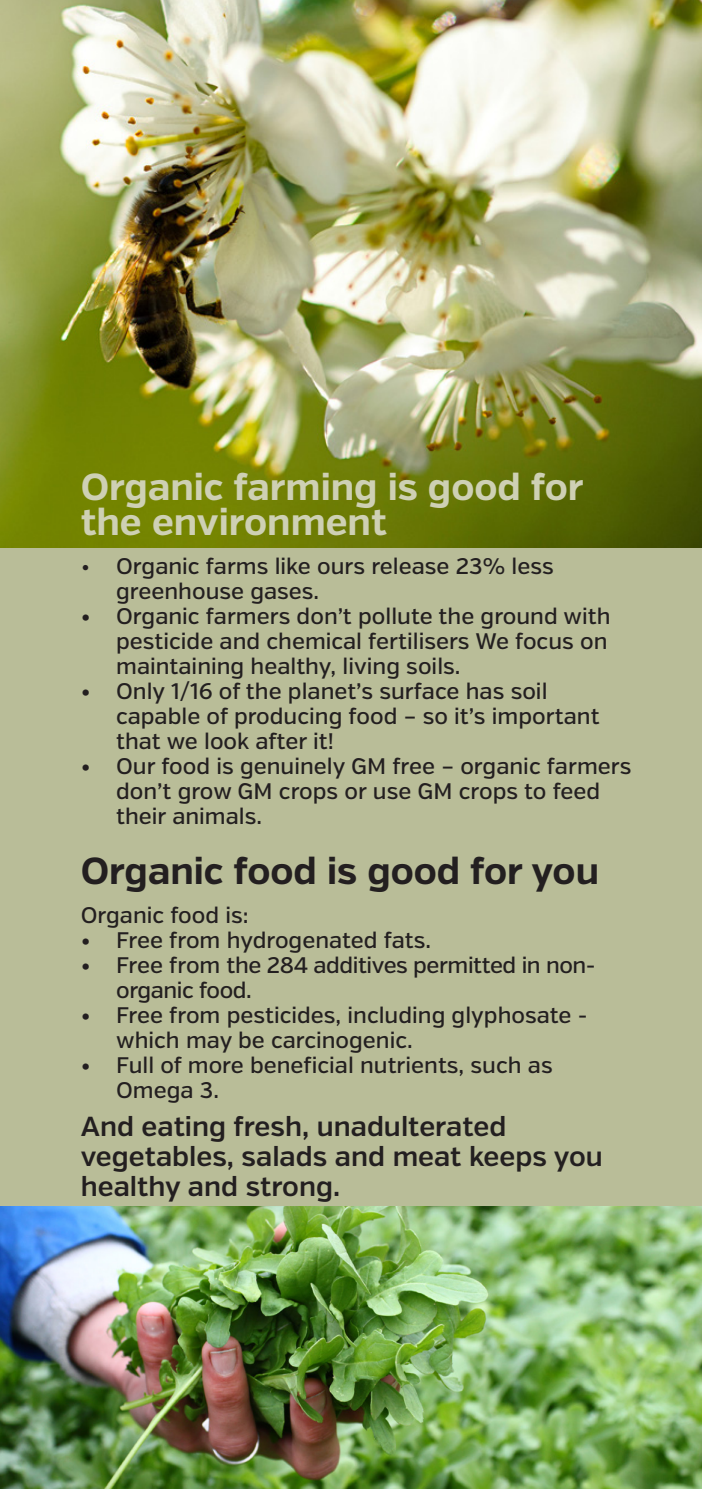
<style>
.page{position:relative;width:702px;height:1489px;background:#fff}
.page>*{position:absolute;margin:0;border:0;box-sizing:border-box;transform-origin:0 0}
.subtitle{font:700 37.5px/35px "Verb";color:#ced0b4}
.subtitle-2{font:700 37.5px "Verb";color:#231f20}
.boldtext{font:600 27.5px/30px "Verb";color:#231f20}
.text{font:500 22.5px/25px "Verb";color:#231f20}
.text-2{font:500 22.5px/25px "Verb";letter-spacing:-.02em;color:#231f20}
.s1{font-weight:300}
</style>
<div class="page">
<img style="left:0;top:1205px;width:702px;height:283px">
<div style="left:0;top:547px;width:702px;height:658px;background:#b9bd98"></div>
<img style="left:0;top:0;width:702px;height:547px">
<p class="subtitle" style="left:81px;top:470px;width:504px">Organic farming is good for the environment</p>
<p class="text" style="left:116px;top:554px;width:439px;text-indent:-35px"><span class="s1">•</span> Organic farms like ours release 23% less greenhouse gases.</p>
<p class="text" style="left:116px;top:604px;width:496px;text-indent:-35px">• Organic farmers don’t pollute the ground with pesticide and chemical fertilisers We focus on maintaining healthy, living soils.</p>
<p class="text" style="left:116px;top:679px;width:485px;text-indent:-35px">• Only 1/16 of the planet’s surface has soil capable of producing food – so it’s important that we look after it!</p>
<p class="text" style="left:116px;top:754px;width:516px;text-indent:-35px">• Our food is genuinely GM free – organic farmers don’t grow GM crops or use GM crops to feed their animals.</p>
<p class="subtitle-2" style="left:81px;top:848px;width:520px">Organic food is good for you</p>
<p class="text" style="left:81px;top:903px;width:169px">Organic food is:</p>
<p class="text" style="left:81px;top:928px;width:352px">• Free from hydrogenated fats.</p>
<p class="text-2" style="left:116px;top:953px;width:481px;text-indent:-35px">• Free from the 284 additives permitted in non&shy;organic food.</p>
<p class="text" style="left:116px;top:1003px;width:473px;text-indent:-35px">• Free from pesticides, including glyphosate - which may be carcinogenic.</p>
<p class="text" style="left:116px;top:1053px;width:438px;text-indent:-35px">• Full of more beneficial nutrients, such as<br>Omega 3.</p>
<p class="boldtext" style="left:81px;top:1111px;width:523px">And eating fresh, unadulterated vegetables, salads and meat keeps you healthy and strong.</p>
</div>
